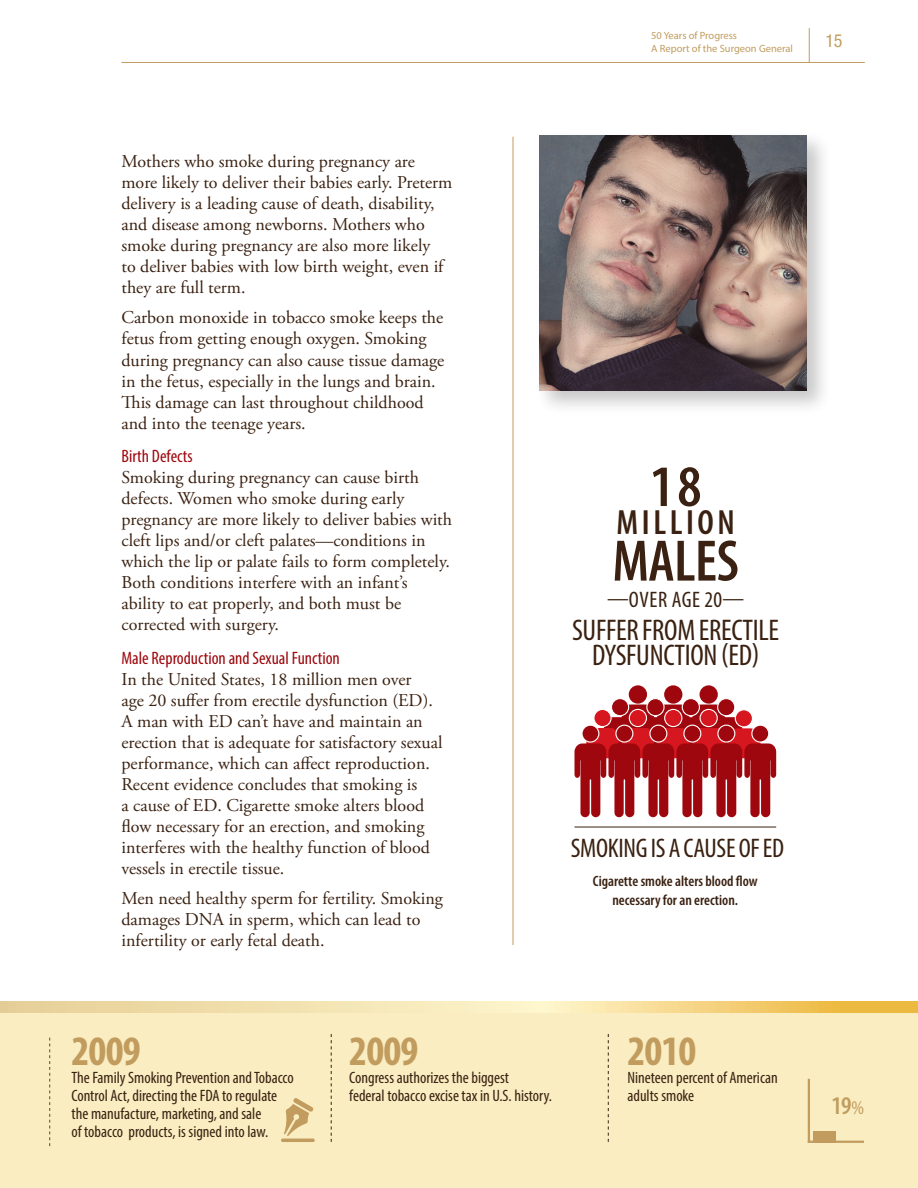
<style>
.page{position:relative;width:918px;height:1188px;background:#fff}
.page>*{position:absolute;margin:0;border:0;box-sizing:border-box;transform-origin:0 0}
.t1{font:600 condensed 58.95px "Myriad Pro";letter-spacing:-.01em;color:#3a2111}
.t2{font:700 condensed 42px "Myriad Pro";letter-spacing:-.02em;color:#c19c5e}
.t3{font:600 condensed 35.1px "Myriad Pro";letter-spacing:.1em;color:#3a2111}
.t4{font:condensed 30px/25.5px "Myriad Pro";letter-spacing:-.01em;color:#3a2111;text-align:center}
.t5{font:condensed 27px "Myriad Pro";letter-spacing:-.01em;color:#3a2111}
.t6{font:600 condensed 25.5px "Myriad Pro";color:#c19c5e}
.t7{font:condensed 22.5px "Myriad Pro";letter-spacing:.025em;color:#3a2111}
.t8{font:18px/21px "Adobe Garamond Pro";color:#3a2111}
.t9{font:condensed 18px "Myriad Pro";color:#9d070d}
.t10{font:condensed 18px "Helvetica Neue LT Pro";color:#c19c5e}
.t11{font:condensed 16.5px/18px "Myriad Pro";color:#3a2111}
.t12{font:600 condensed 15px/18.8px "Myriad Pro";color:#3a2111;text-align:center}
.t13{font:10.5px/12.6px "Myriad Pro";color:#c19c5e}
.s1{font-size:21.75px}
.s2{font-weight:400;font-size:19.5px}
</style>
<div class="page">
<hr style="left:809px;top:28px;width:1px;height:35px;background:#c19c5e">
<hr style="left:122px;top:62px;width:743px;height:1px;background:#c19c5e">
<div style="left:0;top:1001px;width:918px;height:187px;background:#f9edc1"></div>
<svg style="left:0;top:1001px;width:918px;height:11px"></svg>
<div style="left:535px;top:130px;width:298px;height:286px;background:#231f20;opacity:.25"></div>
<img style="left:539px;top:135px;width:268px;height:255px">
<div style="left:629px;top:685px;width:18px;height:19px;background:#9d070d;border-radius:50%"></div>
<div style="left:664px;top:685px;width:18px;height:19px;background:#9d070d;border-radius:50%"></div>
<div style="left:700px;top:685px;width:18px;height:19px;background:#9d070d;border-radius:50%"></div>
<div style="left:611px;top:699px;width:18px;height:17px;background:#9d070d;border-radius:50%"></div>
<div style="left:611px;top:698px;width:18px;height:18px;border:1px solid #fff;border-radius:50%"></div>
<svg style="left:647px;top:699px;width:17px;height:17px"></svg>
<div style="left:646px;top:698px;width:19px;height:18px;border:1px solid #fff;border-radius:50%"></div>
<div style="left:682px;top:699px;width:17px;height:17px;background:#9d070d;border-radius:50%"></div>
<div style="left:682px;top:698px;width:18px;height:18px;border:1px solid #fff;border-radius:50%"></div>
<div style="left:718px;top:699px;width:17px;height:17px;background:#9d070d;border-radius:50%"></div>
<div style="left:717px;top:698px;width:18px;height:18px;border:1px solid #fff;border-radius:50%"></div>
<svg style="left:575px;top:705px;width:201px;height:112px"></svg>
<hr style="left:574px;top:827px;width:202px;height:1px;background:#3a2111">
<svg style="left:49px;top:1038px;width:1px;height:108px"></svg>
<svg style="left:608px;top:1034px;width:1px;height:108px"></svg>
<svg style="left:331px;top:1034px;width:1px;height:108px"></svg>
<svg style="left:281px;top:1098px;width:34px;height:44px"></svg>
<hr style="left:808px;top:1079px;width:2px;height:64px;background:#c19c5e">
<hr style="left:808px;top:1141px;width:56px;height:2px;background:#c19c5e">
<div style="left:813px;top:1131px;width:23px;height:12px;background:#c19c5e"></div>
<hr style="left:513px;top:137px;width:1px;height:808px;background:#c19c5e">
<p class="t13" style="left:651px;top:29px;width:143px">50 Years of Progress<br>A Report of the Surgeon General</p>
<p class="t10" style="left:825px;top:31px;width:19px">15</p>
<p class="t8" style="left:122px;top:151px;width:332px">Mothers who smoke during pregnancy are more likely to deliver their babies early. Preterm delivery is a leading cause of death, disability, and disease among newborns. Mothers who smoke during pregnancy are also more likely<br>to deliver babies with low birth weight, even if they are full term.</p>
<p class="t8" style="left:122px;top:308px;width:324px">Carbon monoxide in tobacco smoke keeps the fetus from getting enough oxygen. Smoking during pregnancy can also cause tissue damage in the fetus, especially in the lungs and brain.<br>This damage can last throughout childhood and into the teenage years.</p>
<h3 class="t9" style="left:122px;top:445px;width:73px">Birth Defects</h3>
<p class="t8" style="left:122px;top:467px;width:332px">Smoking during pregnancy can cause birth defects. Women who smoke during early pregnancy are more likely to deliver babies with cleft lips and/or cleft palates—conditions in which the lip or palate fails to form completely.<br>Both conditions interfere with an infant’s ability to eat properly, and both must be corrected with surgery.</p>
<h3 class="t9" style="left:122px;top:647px;width:220px">Male Reproduction and Sexual Function</h3>
<p class="t8" style="left:122px;top:669px;width:323px">In the United States, 18 million men over<br>age 20 suffer from erectile dysfunction (ED).<br>A man with ED can’t have and maintain an erection that is adequate for satisfactory sexual performance, which can affect reproduction.<br>Recent evidence concludes that smoking is<br>a cause of ED. Cigarette smoke alters blood flow necessary for an erection, and smoking interferes with the healthy function of blood vessels in erectile tissue.</p>
<p class="t8" style="left:122px;top:889px;width:323px">Men need healthy sperm for fertility. Smoking damages DNA in sperm, which can lead to infertility or early fetal death.</p>
<p class="t1" style="left:650px;top:450px;width:53px">18</p>
<p class="t3" style="left:617px;top:501px;width:120px">MILLION</p>
<p class="t1" style="left:612px;top:525px;width:128px">MALES</p>
<p class="t7" style="left:607px;top:586px;width:139px"><span class="s1">—</span>OVER AGE 20<span class="s1">—</span></p>
<p class="t4" style="left:572px;top:617px;width:209px">SUFFER FROM ERECTILE<br>DYSFUNCTION (ED)</p>
<p class="t5" style="left:571px;top:832px;width:215px">SMOKING IS A CAUSE OF ED</p>
<p class="t12" style="left:593px;top:871px;width:166px">Cigarette smoke alters blood flow necessary for an erection.</p>
<h2 class="t2" style="left:72px;top:1025px;width:71px">2009</h2>
<p class="t11" style="left:72px;top:1069px;width:224px">The Family Smoking Prevention and Tobacco Control Act, directing the FDA to regulate the manufacture, marketing, and sale<br>of tobacco products, is signed into law.</p>
<h2 class="t2" style="left:349px;top:1025px;width:71px">2009</h2>
<p class="t11" style="left:349px;top:1069px;width:204px">Congress authorizes the biggest<br>federal tobacco excise tax in U.S. history.</p>
<h2 class="t2" style="left:627px;top:1025px;width:71px">2010</h2>
<p class="t11" style="left:627px;top:1069px;width:152px">Nineteen percent of American adults smoke</p>
<h3 class="t6" style="left:832px;top:1090px;width:34px">19<span class="s2">%</span></h3>
</div>
